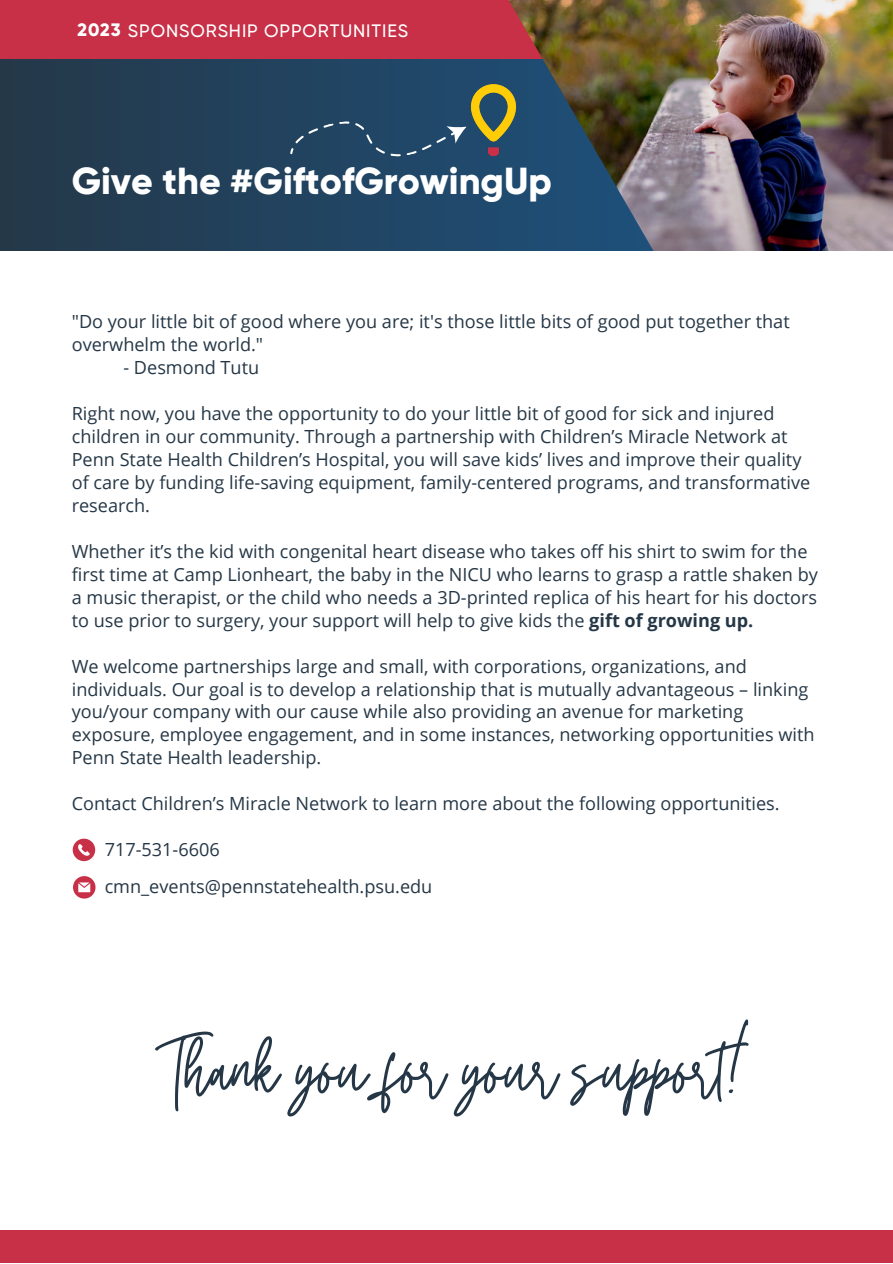
<style>
.page{position:relative;width:893px;height:1264px;background:#fff}
.page>*{position:absolute;margin:0;border:0;box-sizing:border-box;transform-origin:0 0}
.t1{font:67.5px "Twister";color:#253746}
.t2{font:800 37.65px "Gilroy";color:#fff}
.t3{font:18.15px/23px "Open Sans";color:#253746}
.t4{font:500 18px "Gilroy";letter-spacing:.05em;color:#fff}
.s1{font-weight:800}
.s2{font-weight:700}
</style>
<div class="page">
<svg style="left:0;top:59px;width:475px;height:192px;background:#223f58"></svg>
<div style="left:0;top:0;width:613px;height:59px;background:#c73047"></div>
<img style="left:475px;top:0;width:417px;height:251px">
<img style="left:459px;top:73px;width:68px;height:94px">
<div style="left:289px;top:104px;width:180px;height:71px;background:#214666"></div>
<div style="left:0;top:1230px;width:892px;height:32px;background:#c73047"></div>
<svg style="left:73px;top:838px;width:22px;height:23px"></svg>
<svg style="left:73px;top:876px;width:22px;height:22px"></svg>
<p class="t4" style="left:77px;top:21px;width:332px"><span class="s1">2023</span> SPONSORSHIP OPPORTUNITIES</p>
<p class="t2" style="left:72px;top:158px;width:481px">Give the #GiftofGrowingUp</p>
<p class="t3" style="left:72px;top:309px;width:719px">"Do your little bit of good where you are; it's those little bits of good put together that overwhelm the world."</p>
<p class="t3" style="left:123px;top:355px;width:137px">- Desmond Tutu</p>
<p class="t3" style="left:72px;top:401px;width:740px">Right now, you have the opportunity to do your little bit of good for sick and injured children in our community. Through a partnership with Children’s Miracle Network at Penn State Health Children’s Hospital, you will save kids’ lives and improve their quality of care by funding life-saving equipment, family-centered programs, and transformative research.</p>
<p class="t3" style="left:72px;top:539px;width:747px">Whether it’s the kid with congenital heart disease who takes off his shirt to swim for the first time at Camp Lionheart, the baby in the NICU who learns to grasp a rattle shaken by a music therapist, or the child who needs a 3D-printed replica of his heart for his doctors to use prior to surgery, your support will help to give kids the <span class="s2">gift of growing up.</span></p>
<p class="t3" style="left:72px;top:654px;width:744px">We welcome partnerships large and small, with corporations, organizations, and individuals. Our goal is to develop a relationship that is mutually advantageous – linking you/your company with our cause while also providing an avenue for marketing exposure, employee engagement, and in some instances, networking opportunities with Penn State Health leadership.</p>
<p class="t3" style="left:72px;top:792px;width:709px">Contact Children’s Miracle Network to learn more about the following opportunities.</p>
<p class="t3" style="left:105px;top:837px;width:117px">717-531-6606</p>
<p class="t3" style="left:105px;top:874px;width:329px">cmn_events@pennstatehealth.psu.edu</p>
<p class="t1" style="left:154px;top:1022px;width:609px">Thank you for your support!</p>
</div>
